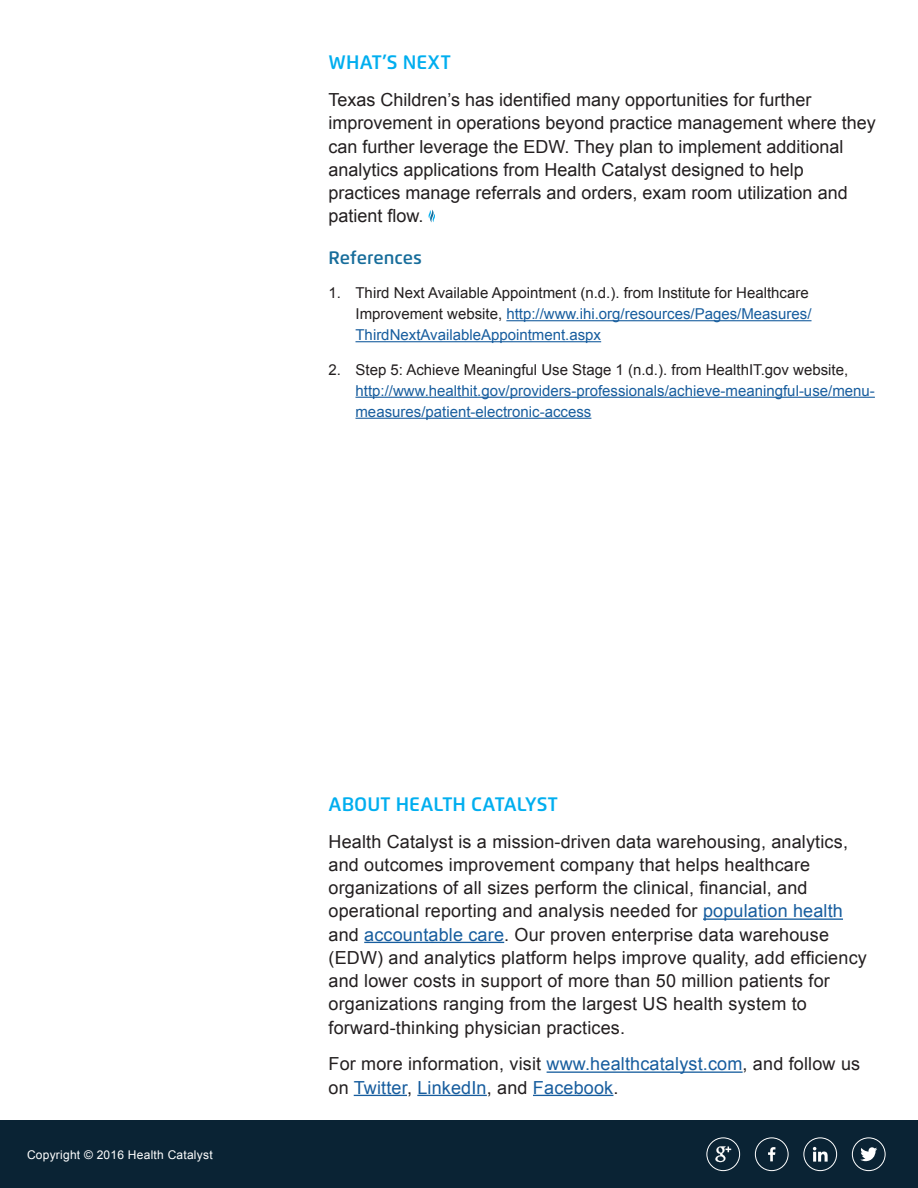
<style>
.page{position:relative;width:918px;height:1188px;background:#fff}
.page>*{position:absolute;margin:0;border:0;box-sizing:border-box;transform-origin:0 0}
.Section_Title{font:600 19.5px "Flexo";color:#00aeef}
.Body_Copy{font:18px/23.2px "Arial";letter-spacing:.01em;color:#231f20}
.Body_Copy-2{font:18px/23.2px "Arial";letter-spacing:.01em;color:#175d9e}
.Subhead{font:600 18px "Flexo";color:#176d9b}
.t1{font:15px/21px "Arial";color:#175d9e}
.t2{font:15px/21px "Arial";color:#231f20}
.t3{font:12px "Arial";letter-spacing:.02em;color:#fff}
.s1{color:#175d9e}
.s2{color:#231f20}
</style>
<div class="page">
<div style="left:0;top:1120px;width:918px;height:68px;background:#0a2334"></div>
<svg style="left:860px;top:1147px;width:17px;height:14px"></svg>
<div style="left:852px;top:1137px;width:34px;height:34px;border:1px solid #fff;border-radius:50%"></div>
<svg style="left:768px;top:1147px;width:7px;height:14px"></svg>
<div style="left:755px;top:1137px;width:34px;height:34px;border:1px solid #fff;border-radius:50%"></div>
<svg style="left:813px;top:1147px;width:15px;height:15px"></svg>
<div style="left:804px;top:1137px;width:33px;height:34px;border:1px solid #fff;border-radius:50%"></div>
<svg style="left:715px;top:1146px;width:16px;height:16px"></svg>
<div style="left:707px;top:1137px;width:33px;height:34px;border:1px solid #fff;border-radius:50%"></div>
<hr style="left:506px;top:320px;width:306px;height:1px;background:#175d9e">
<hr style="left:356px;top:341px;width:245px;height:1px;background:#175d9e">
<hr style="left:356px;top:397px;width:519px;height:1px;background:#175d9e">
<hr style="left:356px;top:418px;width:235px;height:1px;background:#175d9e">
<svg style="left:429px;top:210px;width:6px;height:12px"></svg>
<hr style="left:703px;top:918px;width:140px;height:2px;background:#175d9e">
<hr style="left:364px;top:942px;width:140px;height:1px;background:#175d9e">
<hr style="left:547px;top:1071px;width:196px;height:2px;background:#175d9e">
<hr style="left:354px;top:1095px;width:53px;height:1px;background:#175d9e">
<hr style="left:417px;top:1095px;width:70px;height:1px;background:#175d9e">
<hr style="left:533px;top:1095px;width:80px;height:1px;background:#175d9e">
<p class="Section_Title" style="left:328px;top:51px;width:124px">WHAT’S NEXT</p>
<p class="Body_Copy" style="left:328px;top:88px;width:549px">Texas Children’s has identified many opportunities for further improvement in operations beyond practice management where they can further leverage the EDW. They plan to implement additional analytics applications from Health Catalyst designed to help practices manage referrals and orders, exam room utilization and patient flow.</p>
<p class="Subhead" style="left:328px;top:246px;width:95px">References</p>
<p class="t2" style="left:356px;top:283px;width:458px;text-indent:-27px">1. Third Next Available Appointment (n.d.). from Institute for Healthcare<br>Improvement website, <span class="s1">http://www.ihi.org/resources/Pages/Measures/<br>ThirdNextAvailableAppointment.aspx</span></p>
<p class="t1" style="left:356px;top:359px;width:521px;text-indent:-27px"><span class="s2">2. Step 5: Achieve Meaningful Use Stage 1 (n.d.). from HealthIT.gov website, </span>http://www.healthit.gov/providers-professionals/achieve-meaningful-use/menu&shy;measures/patient-electronic-access</p>
<p class="t3" style="left:27px;top:1147px;width:187px">Copyright © 2016 Health Catalyst</p>
<p class="Section_Title" style="left:328px;top:792px;width:231px">ABOUT HEALTH CATALYST</p>
<p class="Body_Copy" style="left:328px;top:830px;width:540px">Health Catalyst is a mission-driven data warehousing, analytics, and outcomes improvement company that helps healthcare organizations of all sizes perform the clinical, financial, and operational reporting and analysis needed for <span class="s1">population health </span>and <span class="s1">accountable care</span>. Our proven enterprise data warehouse (EDW) and analytics platform helps improve quality, add efficiency and lower costs in support of more than 50 million patients for organizations ranging from the largest US health system to forward-thinking physician practices.</p>
<p class="Body_Copy-2" style="left:328px;top:1052px;width:533px"><span class="s2">For more information, visit</span> www.healthcatalyst.com<span class="s2">, and follow us on</span> Twitter<span class="s2">,</span> LinkedIn<span class="s2">, and</span> Facebook<span class="s2">.</span></p>
</div>
